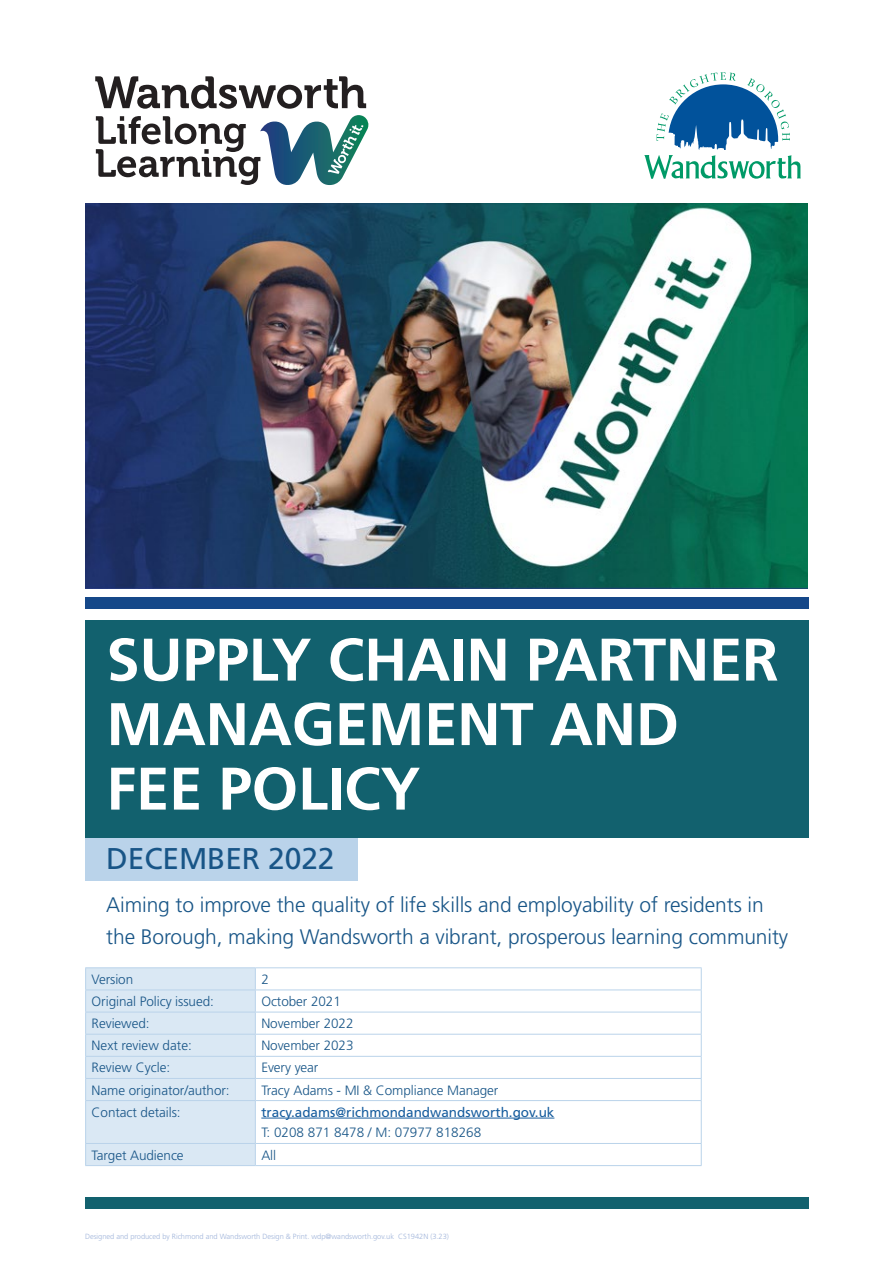
<style>
.page{position:relative;width:893px;height:1263px;background:#fff}
.page>*{position:absolute;margin:0;border:0;box-sizing:border-box;transform-origin:0 0}
.t1{font:700 60px/64.5px "Frutiger LT";letter-spacing:-.005em;color:#fff}
.t2{font:30px "Frutiger LT";letter-spacing:-.005em;color:#185587}
.t3{font:300 21px/31.5px "Frutiger LT";letter-spacing:-.005em;color:#185587}
.t4{font:300 13.5px "Frutiger LT";letter-spacing:-.005em;color:#185587}
.t5{font:13.5px "Frutiger LT";color:#175d9e}
.t6{font:300 7.5px "Frutiger LT";letter-spacing:-.005em;color:#a0b4da}
</style>
<div class="page">
<div style="left:85px;top:597px;width:723px;height:11px;background:#154889"></div>
<div style="left:85px;top:1197px;width:723px;height:11px;background:#12616e"></div>
<div style="left:85px;top:620px;width:723px;height:218px;background:#12616e"></div>
<img style="left:85px;top:203px;width:723px;height:385px">
<svg style="left:644px;top:72px;width:157px;height:107px"></svg>
<div style="left:85px;top:838px;width:272px;height:42px;background:#bad3ea"></div>
<hr style="left:85px;top:967px;width:170px;height:1px;background:#bad3ea">
<hr style="left:255px;top:967px;width:447px;height:1px;background:#bad3ea">
<hr style="left:255px;top:989px;width:447px;height:1px;background:#bad3ea">
<hr style="left:255px;top:1012px;width:447px;height:1px;background:#bad3ea">
<hr style="left:255px;top:1034px;width:447px;height:1px;background:#bad3ea">
<hr style="left:255px;top:1056px;width:447px;height:1px;background:#bad3ea">
<hr style="left:255px;top:1078px;width:447px;height:1px;background:#bad3ea">
<svg style="left:701px;top:968px;width:1px;height:132px"></svg>
<hr style="left:255px;top:1100px;width:447px;height:1px;background:#bad3ea">
<hr style="left:701px;top:1101px;width:1px;height:42px;background:#bad3ea">
<hr style="left:255px;top:1143px;width:447px;height:1px;background:#bad3ea">
<div style="left:85px;top:968px;width:171px;height:197px;background:#dae8f4"></div>
<svg style="left:701px;top:1144px;width:1px;height:21px"></svg>
<hr style="left:85px;top:1165px;width:170px;height:1px;background:#bad3ea">
<hr style="left:255px;top:1165px;width:447px;height:1px;background:#bad3ea">
<hr style="left:261px;top:1118px;width:293px;height:1px;background:#175d9e">
<svg style="left:95px;top:76px;width:271px;height:33px"></svg>
<svg style="left:96px;top:115px;width:273px;height:70px"></svg>
<h1 class="t1" style="left:106px;top:628px;width:674px">SUPPLY CHAIN PARTNER<br>MANAGEMENT AND<br>FEE POLICY</h1>
<h2 class="t2" style="left:106px;top:840px;width:230px">DECEMBER 2022</h2>
<h3 class="t3" style="left:106px;top:889px;width:683px">Aiming to improve the quality of life skills and employability of residents in the Borough, making Wandsworth a vibrant, prosperous learning community</h3>
<p class="t4" style="left:92px;top:971px;width:43px">Version</p>
<p class="t4" style="left:261px;top:971px;width:9px">2</p>
<p class="t4" style="left:92px;top:994px;width:124px">Original Policy issued:</p>
<p class="t4" style="left:261px;top:994px;width:81px">October 2021</p>
<p class="t4" style="left:92px;top:1016px;width:59px">Reviewed:</p>
<p class="t4" style="left:261px;top:1016px;width:94px">November 2022</p>
<p class="t4" style="left:92px;top:1038px;width:102px">Next review date:</p>
<p class="t4" style="left:261px;top:1038px;width:94px">November 2023</p>
<p class="t4" style="left:92px;top:1060px;width:80px">Review Cycle:</p>
<p class="t4" style="left:261px;top:1060px;width:59px">Every year</p>
<p class="t4" style="left:92px;top:1082px;width:140px">Name originator/author:</p>
<p class="t4" style="left:261px;top:1082px;width:239px">Tracy Adams - MI &amp; Compliance Manager</p>
<p class="t4" style="left:92px;top:1104px;width:90px">Contact details:</p>
<p class="t5" style="left:261px;top:1104px;width:295px">tracy.adams@richmondandwandsworth.gov.uk</p>
<p class="t4" style="left:261px;top:1125px;width:221px">T: 0208 871 8478 / M: 07977 818268</p>
<p class="t4" style="left:92px;top:1147px;width:94px">Target Audience</p>
<p class="t4" style="left:261px;top:1147px;width:16px">All</p>
<p class="t6" style="left:85px;top:1232px;width:365px">Designed and produced by Richmond and Wandsworth Design &amp; Print. wdp@wandsworth.gov.uk CS1942N (3.23)</p>
</div>
